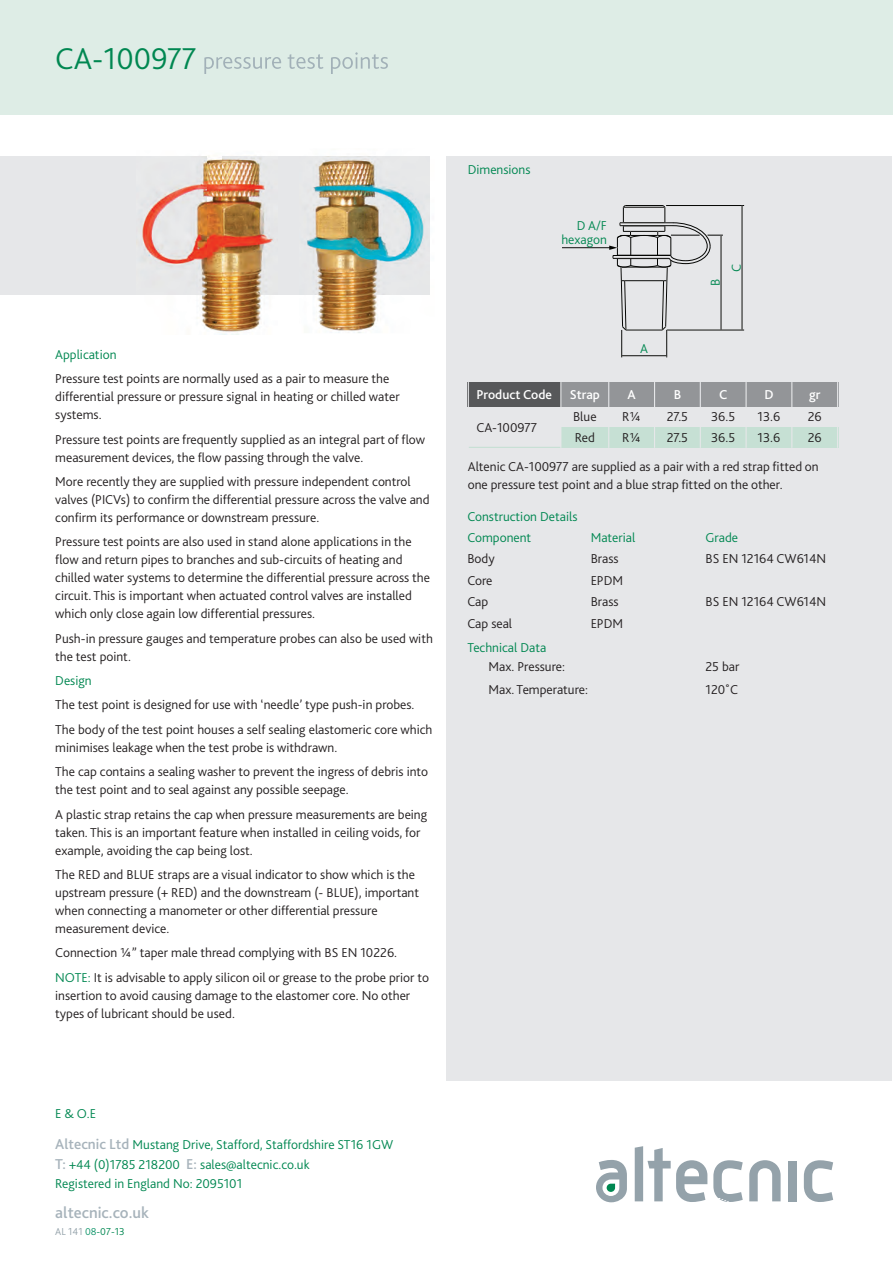
<style>
.page{position:relative;width:893px;height:1263px;background:#fff}
.page>*{position:absolute;margin:0;border:0;box-sizing:border-box;transform-origin:0 0}
.t1{font:300 31.5px "Bliss 2";color:#008751}
.t2{font:500 16.5px "Bliss 2";color:#a7b3bb}
.t3{font:300 13.5px/18px "Bliss 2";color:#231f20}
.t4{font:300 13.5px/20.5px "Bliss 2";color:#008751}
.t5{font:500 13.5px "Bliss 2";color:#fff}
.t6{font:300 13.5px/13.5px "Bliss 2";color:#038852;text-align:right}
.t7{font:300 10.5px "Bliss 2";color:#008751}
.s1{color:#008751}
.s2{font-weight:500;font-size:15px;color:#a7b3bb}
.s3{color:#94a2aa}
.s4{color:#13976c}
</style>
<div class="page">
<div style="left:0;top:0;width:893px;height:115px;background:#deede6"></div>
<div style="left:446px;top:156px;width:445px;height:924px;background:#e6e7e9"></div>
<div style="left:223px;top:156px;width:206px;height:139px;background:#e6e7e9"></div>
<div style="left:0;top:156px;width:207px;height:139px;background:#e6e7e9"></div>
<svg style="left:204px;top:54px;width:153px;height:20px"></svg>
<svg style="left:635px;top:1146px;width:72px;height:56px"></svg>
<svg style="left:713px;top:1160px;width:30px;height:42px"></svg>
<svg style="left:749px;top:1160px;width:32px;height:41px"></svg>
<div style="left:788px;top:1161px;width:9px;height:40px;background:#94a2aa"></div>
<svg style="left:804px;top:1160px;width:29px;height:42px"></svg>
<svg style="left:596px;top:1160px;width:31px;height:42px"></svg>
<hr style="left:666px;top:205px;width:78px;height:1px;background:#040503">
<hr style="left:667px;top:330px;width:77px;height:1px;background:#040503">
<hr style="left:742px;top:206px;width:1px;height:124px;background:#040503">
<hr style="left:562px;top:247px;width:49px;height:1px;background:#040503">
<svg style="left:609px;top:205px;width:114px;height:152px"></svg>
<hr style="left:721px;top:235px;width:1px;height:95px;background:#040503">
<img style="left:200px;top:156px;width:62px;height:179px">
<img style="left:223px;top:156px;width:50px;height:139px">
<img style="left:142px;top:156px;width:65px;height:139px">
<img style="left:316px;top:156px;width:114px;height:177px">
<img style="left:307px;top:156px;width:122px;height:139px">
<hr style="left:468px;top:447px;width:96px;height:1px;background:#c6e0d4">
<div style="left:468px;top:382px;width:93px;height:25px;background:#57585a"></div>
<div style="left:561px;top:382px;width:48px;height:25px;background:#939598"></div>
<div style="left:609px;top:382px;width:45px;height:25px;background:#939598"></div>
<div style="left:654px;top:382px;width:46px;height:25px;background:#939598"></div>
<div style="left:700px;top:382px;width:46px;height:25px;background:#939598"></div>
<div style="left:746px;top:382px;width:46px;height:25px;background:#939598"></div>
<div style="left:792px;top:382px;width:46px;height:25px;background:#939598"></div>
<div style="left:561px;top:427px;width:48px;height:21px;background:#c6e0d4"></div>
<div style="left:609px;top:427px;width:45px;height:21px;background:#c6e0d4"></div>
<div style="left:654px;top:427px;width:46px;height:21px;background:#c6e0d4"></div>
<div style="left:700px;top:427px;width:46px;height:21px;background:#c6e0d4"></div>
<div style="left:746px;top:427px;width:46px;height:21px;background:#c6e0d4"></div>
<div style="left:792px;top:427px;width:46px;height:21px;background:#c6e0d4"></div>
<hr style="left:468px;top:382px;width:1px;height:66px;background:#e6e7e9">
<hr style="left:560px;top:382px;width:1px;height:66px;background:#e6e7e9">
<hr style="left:608px;top:382px;width:1px;height:66px;background:#e6e7e9">
<hr style="left:654px;top:382px;width:1px;height:66px;background:#e6e7e9">
<hr style="left:700px;top:382px;width:1px;height:66px;background:#e6e7e9">
<hr style="left:745px;top:382px;width:2px;height:66px;background:#e6e7e9">
<hr style="left:791px;top:382px;width:1px;height:66px;background:#e6e7e9">
<hr style="left:837px;top:382px;width:1px;height:66px;background:#e6e7e9">
<h1 class="t1" style="left:55px;top:46px;width:143px">CA-100977</h1>
<p class="t4" style="left:55px;top:345px;width:63px">Application</p>
<p class="t3" style="left:55px;top:371px;width:346px">Pressure test points are normally used as a pair to measure the differential pressure or pressure signal in heating or chilled water systems.</p>
<p class="t3" style="left:55px;top:431px;width:371px">Pressure test points are frequently supplied as an integral part of flow measurement devices, the flow passing through the valve.</p>
<p class="t3" style="left:55px;top:474px;width:376px">More recently they are supplied with pressure independent control valves (PICVs) to confirm the differential pressure across the valve and confirm its performance or downstream pressure.</p>
<p class="t3" style="left:55px;top:534px;width:376px">Pressure test points are also used in stand alone applications in the flow and return pipes to branches and sub-circuits of heating and chilled water systems to determine the differential pressure across the circuit. This is important when actuated control valves are installed which only close again low differential pressures.</p>
<p class="t3" style="left:55px;top:630px;width:379px">Push-in pressure gauges and temperature probes can also be used with the test point.</p>
<p class="t4" style="left:55px;top:672px;width:38px">Design</p>
<p class="t3" style="left:55px;top:694px;width:379px;line-height:24.5px">The test point is designed for use with ‘needle’ type push-in probes.<br>The body of the test point houses a self sealing elastomeric core which</p>
<p class="t3" style="left:55px;top:736px;width:374px;line-height:24.5px">minimises leakage when the test probe is with drawn.<br>The cap contains a sealing washer to prevent the ingress of debris into</p>
<p class="t3" style="left:55px;top:779px;width:373px;line-height:24.5px">the test point and to seal against any possible seepage.<br>A plastic strap retains the cap when pressure measurements are being</p>
<p class="t3" style="left:55px;top:824px;width:367px">taken. This is an important feature when installed in ceiling voids, for example, avoiding the cap being lost.</p>
<p class="t3" style="left:55px;top:867px;width:365px">The RED and BLUE straps are a visual indicator to show which is the upstream pressure (+ RED) and the downstream (- BLUE), important when connecting a manometer or other differential pressure measurement device.</p>
<p class="t3" style="left:55px;top:942px;width:375px;line-height:24.5px">Connection ¼” taper male thread complying with BS EN 10226.<br><span class="s1">NOTE:</span> It is advisable to apply silicon oil or grease to the probe prior to</p>
<p class="t3" style="left:55px;top:987px;width:356px">insertion to avoid causing damage to the elastomer core. No other types of lubricant should be used.</p>
<p class="t4" style="left:55px;top:1104px;width:42px">E &amp; O.E</p>
<p class="t4" style="left:55px;top:1135px;width:339px"><span class="s2">Altecnic Ltd</span> Mustang Drive, Stafford, Staffordshire ST16 1GW<br><span class="s2">T:</span> +44 (0)1785 218200 <span class="s2">E:</span> sales@altecnic.co.uk</p>
<p class="t4" style="left:55px;top:1175px;width:188px">Registered in England No: 2095101</p>
<p class="t2" style="left:55px;top:1206px;width:95px">altecnic.co.uk</p>
<p class="t7" style="left:55px;top:1228px;width:71px"><span class="s3">AL 141</span> <span class="s4">08</span>-07-13</p>
<p class="t4" style="left:468px;top:160px;width:64px">Dimensions</p>
<p class="t6" style="left:561px;top:221px;width:47px">D A/F hexagon</p>
<p class="t6" style="left:640px;top:343px;width:9px">A</p>
<p class="t6" style="left:710px;top:286px;width:9px;rotate:-90deg">B</p>
<p class="t6" style="left:731px;top:272px;width:9px;rotate:-90deg">C</p>
<p class="t5" style="left:476px;top:389px;width:77px">Product Code</p>
<p class="t5" style="left:570px;top:389px;width:32px">Strap</p>
<p class="t5" style="left:627px;top:389px;width:10px">A</p>
<p class="t5" style="left:674px;top:389px;width:9px">B</p>
<p class="t5" style="left:719px;top:389px;width:10px">C</p>
<p class="t5" style="left:764px;top:389px;width:11px">D</p>
<p class="t5" style="left:809px;top:389px;width:13px">gr</p>
<p class="t3" style="left:476px;top:420px;width:62px">CA-100977</p>
<p class="t3" style="left:573px;top:409px;width:25px">Blue</p>
<p class="t3" style="left:622px;top:409px;width:20px">R¼</p>
<p class="t3" style="left:667px;top:409px;width:23px">27.5</p>
<p class="t3" style="left:711px;top:409px;width:26px">36.5</p>
<p class="t3" style="left:758px;top:409px;width:24px">13.6</p>
<p class="t3" style="left:808px;top:409px;width:16px">26</p>
<p class="t3" style="left:575px;top:430px;width:22px">Red</p>
<p class="t3" style="left:622px;top:430px;width:20px">R¼</p>
<p class="t3" style="left:667px;top:430px;width:23px">27.5</p>
<p class="t3" style="left:711px;top:430px;width:26px">36.5</p>
<p class="t3" style="left:758px;top:430px;width:24px">13.6</p>
<p class="t3" style="left:808px;top:430px;width:16px">26</p>
<p class="t3" style="left:468px;top:458px;width:352px">Altenic CA-100977 are supplied as a pair with a red strap fitted on one pressure test point and a blue strap fitted on the other.</p>
<p class="t4" style="left:467px;top:507px;width:112px;line-height:21.5px">Construction Details<br>Component</p>
<p class="t4" style="left:591px;top:529px;width:46px">Material</p>
<p class="t4" style="left:705px;top:529px;width:34px">Grade</p>
<p class="t3" style="left:467px;top:551px;width:29px">Body</p>
<p class="t3" style="left:591px;top:551px;width:29px">Brass</p>
<p class="t3" style="left:705px;top:551px;width:122px">BS EN 12164 CW614N</p>
<p class="t3" style="left:467px;top:573px;width:27px">Core</p>
<p class="t3" style="left:591px;top:573px;width:34px">EPDM</p>
<p class="t3" style="left:467px;top:594px;width:22px">Cap</p>
<p class="t3" style="left:591px;top:594px;width:29px">Brass</p>
<p class="t3" style="left:705px;top:594px;width:122px">BS EN 12164 CW614N</p>
<p class="t3" style="left:467px;top:615px;width:46px">Cap seal</p>
<p class="t3" style="left:591px;top:615px;width:34px">EPDM</p>
<p class="t4" style="left:467px;top:639px;width:80px">Technical Data</p>
<p class="t3" style="left:489px;top:659px;width:78px">Max. Pressure:</p>
<p class="t3" style="left:705px;top:659px;width:35px">25 bar</p>
<p class="t3" style="left:489px;top:681px;width:101px">Max. Temperature:</p>
<p class="t3" style="left:705px;top:681px;width:34px">120˚C</p>
</div>
